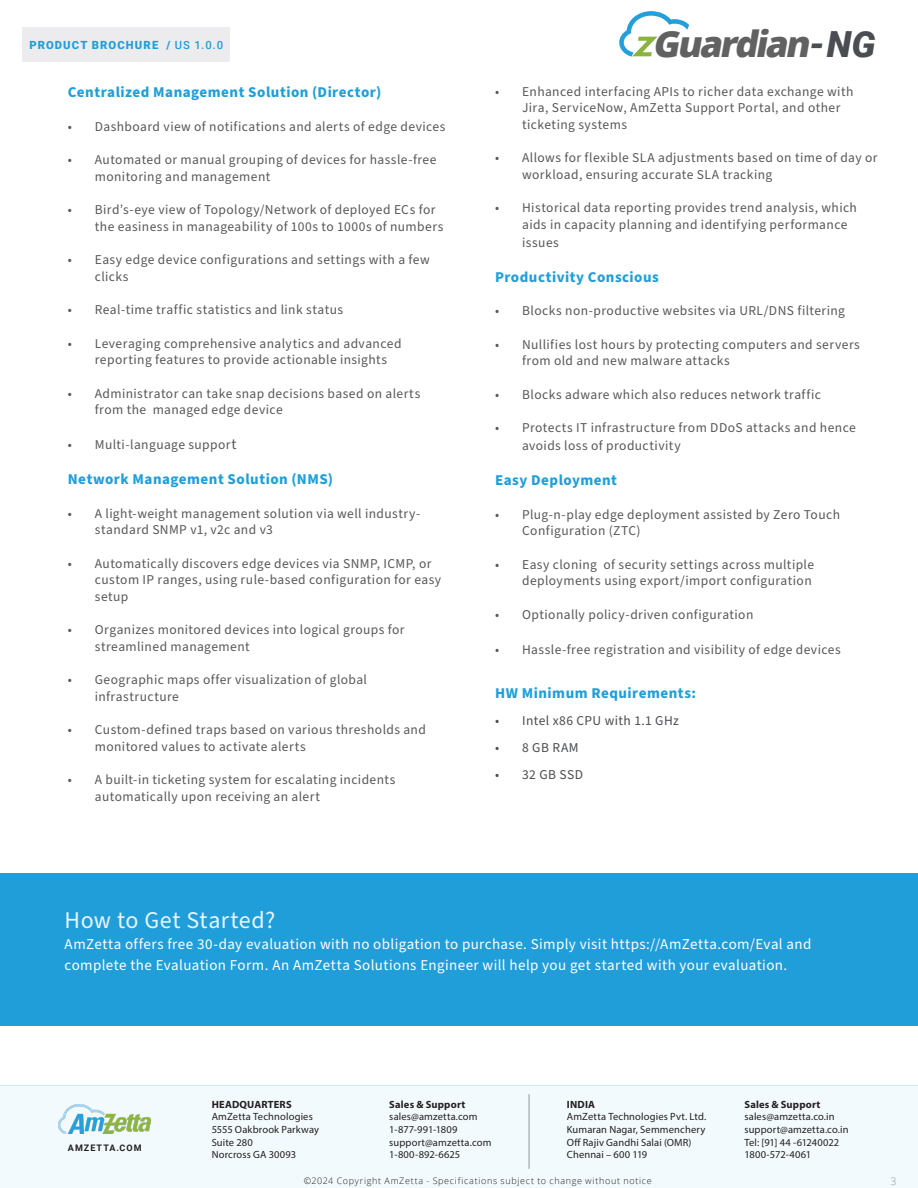
<style>
.page{position:relative;width:918px;height:1188px;background:#fff}
.page>*{position:absolute;margin:0;border:0;box-sizing:border-box;transform-origin:0 0}
.t1{font:italic 800 36.15px "Open Sans";color:#606160}
.Body_text_center{font:24px "Source Sans Pro";letter-spacing:.02em;color:#e8f5fb}
.Body_text_center-2{font:15px/21px "Source Sans Pro";letter-spacing:.025em;color:#fff}
.Body_text_center-3{font:700 15px "Source Sans Pro";letter-spacing:.03em;color:#209ed9}
.t2{font:13.5px/16.5px "Source Sans Pro";letter-spacing:.03em;color:#57585a}
.Body_text_center-4{font:13.5px "Source Sans Pro";letter-spacing:.035em;color:#4a4d51}
.t3{font:900 11.25px "Roboto";letter-spacing:.095em;color:#209ed9}
.t4{font:10.5px/12.6px "Myriad Pro";letter-spacing:.01em;color:#231f20}
.t5{font:700 10.5px "Myriad Pro";letter-spacing:.02em;color:#231f20}
.t6{font:300 10.5px "Open Sans";color:#939598}
.t7{font:300 9px "Open Sans";letter-spacing:.075em;color:#231f20}
.t8{font:700 9px "Roboto";letter-spacing:.115em;color:#231f20}
.s1{font-weight:500}
.s2{font-size:15px}
.s3{font-family:"Roboto";font-weight:900;font-size:36px;color:#4a4d51}
</style>
<div class="page">
<div style="left:22px;top:27px;width:208px;height:35px;background:#ececee"></div>
<div style="left:0;top:1085px;width:918px;height:103px;background:#f3fafd"></div>
<hr style="left:529px;top:1094px;width:1px;height:75px;background:#939598">
<img style="left:59px;top:1105px;width:97px;height:29px">
<svg style="left:619px;top:11px;width:70px;height:46px"></svg>
<div style="left:0;top:874px;width:918px;height:152px;background:#209ed9"></div>
<p class="t3" style="left:30px;top:37px;width:195px">PRODUCT BROCHURE / <span class="s1">US 1.0.0</span></p>
<p class="Body_text_center-3" style="left:68px;top:82px;width:315px">Centralized Management Solution (Director)</p>
<p class="t2" style="left:68px;top:118px;width:379px">• Dashboard view of notifications and alerts of edge devices</p>
<p class="t2" style="left:95px;top:152px;width:343px;text-indent:-27px">• Automated or manual grouping of devices for hassle-free monitoring and management</p>
<p class="t2" style="left:95px;top:202px;width:350px;text-indent:-27px">• Bird’s-eye view of Topology/Network of deployed ECs for the easiness in manageability of 100s to 1000s of numbers</p>
<p class="t2" style="left:95px;top:252px;width:336px;text-indent:-27px">• Easy edge device configurations and settings with a few clicks</p>
<p class="t2" style="left:68px;top:302px;width:277px">• Real-time traffic statistics and link status</p>
<p class="t2" style="left:95px;top:335px;width:308px;text-indent:-27px">• Leveraging comprehensive analytics and advanced reporting features to provide actionable insights</p>
<p class="t2" style="left:95px;top:385px;width:327px;text-indent:-27px">• Administrator can take snap decisions based on alerts from the managed edge device</p>
<p class="t2" style="left:68px;top:437px;width:170px">• Multi-language suppor<span class="s2">t</span></p>
<p class="Body_text_center-3" style="left:68px;top:469px;width:267px">Network Management Solution (NMS)</p>
<p class="t2" style="left:95px;top:505px;width:327px;text-indent:-27px">• A light-weight management solution via well industry&shy;standard SNMP v1, v2c and v3</p>
<p class="t2" style="left:95px;top:555px;width:348px;text-indent:-27px">• Automatically discovers edge devices via SNMP, ICMP, or custom IP ranges, using rule-based configuration for easy setup</p>
<p class="t2" style="left:95px;top:622px;width:311px;text-indent:-27px">• Organizes monitored devices into logical groups for streamlined management</p>
<p class="t2" style="left:95px;top:672px;width:274px;text-indent:-27px">• Geographic maps offer visualization of global infrastructure</p>
<p class="t2" style="left:95px;top:722px;width:333px;text-indent:-27px">• Custom-defined traps based on various thresholds and monitored values to activate alerts</p>
<p class="t2" style="left:95px;top:772px;width:302px;text-indent:-27px">• A built-in ticketing system for escalating incidents automatically upon receiving an alert</p>
<h1 class="t1" style="left:652px;top:16px;width:225px">Guardian<span class="s3">- N G</span></h1>
<p class="t2" style="left:522px;top:83px;width:333px;text-indent:-27px">• Enhanced interfacing APIs to richer data exchange with<br>Jira, ServiceNow, AmZetta Support Portal, and other ticketing systems</p>
<p class="t2" style="left:522px;top:150px;width:357px;text-indent:-27px">• Allows for flexible SLA adjustments based on time of day or workload, ensuring accurate SLA tracking</p>
<p class="t2" style="left:522px;top:200px;width:336px;text-indent:-27px">• Historical data reporting provides trend analysis, which aids in capacity planning and identifying performance</p>
<p class="t2" style="left:522px;top:234px;width:38px">issues</p>
<p class="Body_text_center-3" style="left:495px;top:266px;width:165px">Productivity Conscious</p>
<p class="t2" style="left:495px;top:303px;width:351px">• Blocks non-productive websites via URL/DNS filtering</p>
<p class="t2" style="left:522px;top:336px;width:339px;text-indent:-27px">• Nullifies lost hours by protecting computers and servers from old and new malware attacks</p>
<p class="t2" style="left:495px;top:386px;width:327px">• Blocks adware which also reduces network traffic</p>
<p class="t2" style="left:522px;top:419px;width:335px;line-height:18px;text-indent:-27px">• Protects IT infrastructure from DDoS attacks and hence avoids loss of productivity</p>
<p class="Body_text_center-3" style="left:495px;top:470px;width:123px">Easy Deployment</p>
<p class="t2" style="left:522px;top:506px;width:319px;text-indent:-27px">• Plug-n-play edge deployment assisted by Zero Touch<br>Configuration (ZTC)</p>
<p class="t2" style="left:495px;top:556px;width:320px;text-align:right">• Easy cloning of security settings across multiple deployments using export/import configuration</p>
<p class="t2" style="left:495px;top:606px;width:260px">• Optionally policy-driven configuration</p>
<p class="t2" style="left:495px;top:641px;width:347px">• Hassle-free registration and visibility of edge devices</p>
<p class="Body_text_center-3" style="left:495px;top:683px;width:202px">HW Minimum Requirements:</p>
<p class="Body_text_center-4" style="left:495px;top:711px;width:185px">• Intel x86 CPU with 1.1 GHz</p>
<p class="Body_text_center-4" style="left:495px;top:738px;width:85px">• 8 GB RAM</p>
<p class="Body_text_center-4" style="left:495px;top:765px;width:90px">• 32 GB SSD</p>
<p class="Body_text_center" style="left:65px;top:904px;width:212px">How to Get Started?</p>
<p class="Body_text_center-2" style="left:65px;top:934px;width:748px">AmZetta offers free 30-day evaluation with no obligation to purchase. Simply visit https://AmZetta.com/Eval and complete the Evaluation Form. An AmZetta Solutions Engineer will help you get started with your evaluation.</p>
<p class="t8" style="left:68px;top:1142px;width:75px">AMZETTA.COM</p>
<p class="t5" style="left:212px;top:1098px;width:82px">HEADQUARTERS</p>
<p class="t4" style="left:212px;top:1111px;width:109px">AmZetta Technologies<br>5555 Oakbrook Parkway<br>Suite 280<br>Norcross GA 30093</p>
<p class="t5" style="left:389px;top:1098px;width:77px">Sales &amp; Support</p>
<p class="t4" style="left:389px;top:1111px;width:104px">sales@amzetta.com<br>1-877-991-1809 support@amzetta.com<br>1-800-892-6625</p>
<p class="t5" style="left:567px;top:1098px;width:30px">INDIA</p>
<p class="t4" style="left:567px;top:1111px;width:141px">AmZetta Technologies Pvt. Ltd.<br>Kumaran Nagar, Semmenchery<br>Off Rajiv Gandhi Salai (OMR)<br>Chennai – 600 119</p>
<p class="t7" style="left:304px;top:1175px;width:349px">©2024 Copyright AmZetta - Specifications subject to change without notice</p>
<p class="t5" style="left:744px;top:1098px;width:77px">Sales &amp; Support</p>
<p class="t4" style="left:744px;top:1111px;width:106px">sales@amzetta.co.in support@amzetta.co.in<br>Tel: [91] 44 -61240022<br>1800-572-4061</p>
<p class="t6" style="left:890px;top:1174px;width:7px">3</p>
</div>
